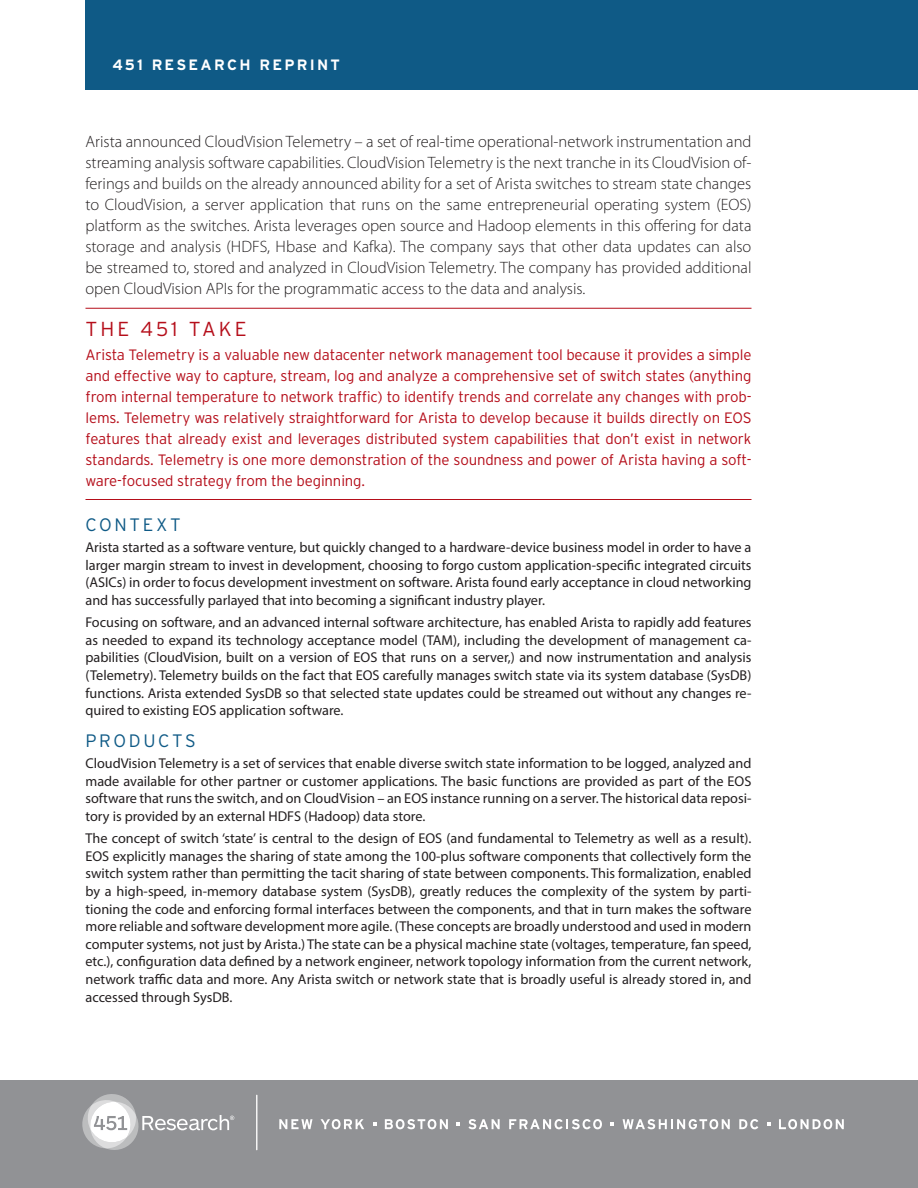
<style>
.page{position:relative;width:918px;height:1188px;background:#fff}
.page>*{position:absolute;margin:0;border:0;box-sizing:border-box;transform-origin:0 0}
._451_Take_Header{font:300 20.25px "Interstate";letter-spacing:.15em;color:#b50e1a}
.Hed_30_Shorter{font:300 18px "Interstate";letter-spacing:.15em;color:#0f5a86}
.Intro_Body{font:300 16.5px/21px "Myriad Pro";color:#231f20;text-align:justify}
._451_Take_Body{font:300 15px/21px "Interstate";letter-spacing:-.01em;color:#b50e1a;text-align:justify}
.Header{font:700 15px "Interstate";letter-spacing:.15em;color:#fff}
.Myriad_Body{font:14.25px/17.7px "Myriad Pro";color:#231f20;text-align:justify}
</style>
<div class="page">
<hr style="left:86px;top:308px;width:666px;height:1px;background:#b50e1a">
<hr style="left:86px;top:499px;width:666px;height:1px;background:#b50e1a">
<div style="left:0;top:1080px;width:918px;height:108px;background:#919295"></div>
<hr style="left:256px;top:1095px;width:1px;height:55px;background:#fff">
<svg style="left:82px;top:1094px;width:152px;height:56px"></svg>
<svg style="left:279px;top:1119px;width:34px;height:10px"></svg>
<svg style="left:321px;top:1119px;width:43px;height:10px"></svg>
<svg style="left:385px;top:1119px;width:63px;height:10px"></svg>
<svg style="left:468px;top:1119px;width:32px;height:10px"></svg>
<svg style="left:509px;top:1119px;width:93px;height:10px"></svg>
<svg style="left:623px;top:1119px;width:107px;height:10px"></svg>
<svg style="left:739px;top:1119px;width:19px;height:10px"></svg>
<svg style="left:779px;top:1119px;width:65px;height:10px"></svg>
<svg style="left:373px;top:1122px;width:3px;height:4px"></svg>
<svg style="left:456px;top:1122px;width:4px;height:4px"></svg>
<svg style="left:611px;top:1122px;width:3px;height:4px"></svg>
<svg style="left:767px;top:1122px;width:3px;height:4px"></svg>
<div style="left:86px;top:0;width:832px;height:90px;background:#0f5a86"></div>
<p class="Header" style="left:112px;top:55px;width:229px">451 RESEARCH REPRINT</p>
<p class="Intro_Body" style="left:86px;top:131px;width:668px">Arista announced CloudVision Telemetry – a set of real-time operational-network instrumentation and streaming analysis software capabilities. CloudVision Telemetry is the next tranche in its CloudVision of&shy;ferings and builds on the already announced ability for a set of Arista switches to stream state changes to CloudVision, a server application that runs on the same entrepreneurial operating system (EOS) platform as the switches. Arista leverages open source and Hadoop elements in this offering for data storage and analysis (HDFS, Hbase and Kafka). The company says that other data updates can also be streamed to, stored and analyzed in CloudVision Telemetry. The company has provided additional open CloudVision APIs for the programmatic access to the data and analysis.</p>
<p class="_451_Take_Header" style="left:86px;top:316px;width:163px">THE 451 TAKE</p>
<p class="_451_Take_Body" style="left:86px;top:344px;width:668px">Arista Telemetry is a valuable new datacenter network management tool because it provides a simple and effective way to capture, stream, log and analyze a comprehensive set of switch states (anything from internal temperature to network traffic) to identify trends and correlate any changes with prob&shy;lems. Telemetry was relatively straightforward for Arista to develop because it builds directly on EOS features that already exist and leverages distributed system capabilities that don’t exist in network standards. Telemetry is one more demonstration of the soundness and power of Arista having a soft&shy;ware-focused strategy from the beginning.</p>
<p class="Hed_30_Shorter" style="left:86px;top:514px;width:97px">CONTEXT</p>
<p class="Myriad_Body" style="left:86px;top:538px;width:668px">Arista started as a software venture, but quickly changed to a hardware-device business model in order to have a larger margin stream to invest in development, choosing to forgo custom application-specific integrated circuits (ASICs) in order to focus development investment on software. Arista found early acceptance in cloud networking and has successfully parlayed that into becoming a significant industry player.</p>
<p class="Myriad_Body" style="left:86px;top:613px;width:668px">Focusing on software, and an advanced internal software architecture, has enabled Arista to rapidly add features as needed to expand its technology acceptance model (TAM), including the development of management ca&shy;pabilities (CloudVision, built on a version of EOS that runs on a server,) and now instrumentation and analysis (Telemetry). Telemetry builds on the fact that EOS carefully manages switch state via its system database (SysDB) functions. Arista extended SysDB so that selected state updates could be streamed out without any changes re&shy;quired to existing EOS application software.</p>
<p class="Hed_30_Shorter" style="left:86px;top:730px;width:112px">PRODUCTS</p>
<p class="Myriad_Body" style="left:86px;top:754px;width:668px">CloudVision Telemetry is a set of services that enable diverse switch state information to be logged, analyzed and made available for other partner or customer applications. The basic functions are provided as part of the EOS software that runs the switch, and on CloudVision – an EOS instance running on a server. The historical data reposi&shy;tory is provided by an external HDFS (Hadoop) data store.</p>
<p class="Myriad_Body" style="left:86px;top:829px;width:668px">The concept of switch ‘state’ is central to the design of EOS (and fundamental to Telemetry as well as a result).<br>EOS explicitly manages the sharing of state among the 100-plus software components that collectively form the switch system rather than permitting the tacit sharing of state between components. This formalization, enabled by a high-speed, in-memory database system (SysDB), greatly reduces the complexity of the system by parti&shy;tioning the code and enforcing formal interfaces between the components, and that in turn makes the software more reliable and software development more agile. (These concepts are broadly understood and used in modern computer systems, not just by Arista.) The state can be a physical machine state (voltages, temperature, fan speed, etc.), configuration data defined by a network engineer, network topology information from the current network, network traffic data and more. Any Arista switch or network state that is broadly useful is already stored in, and accessed through SysDB.</p>
</div>
